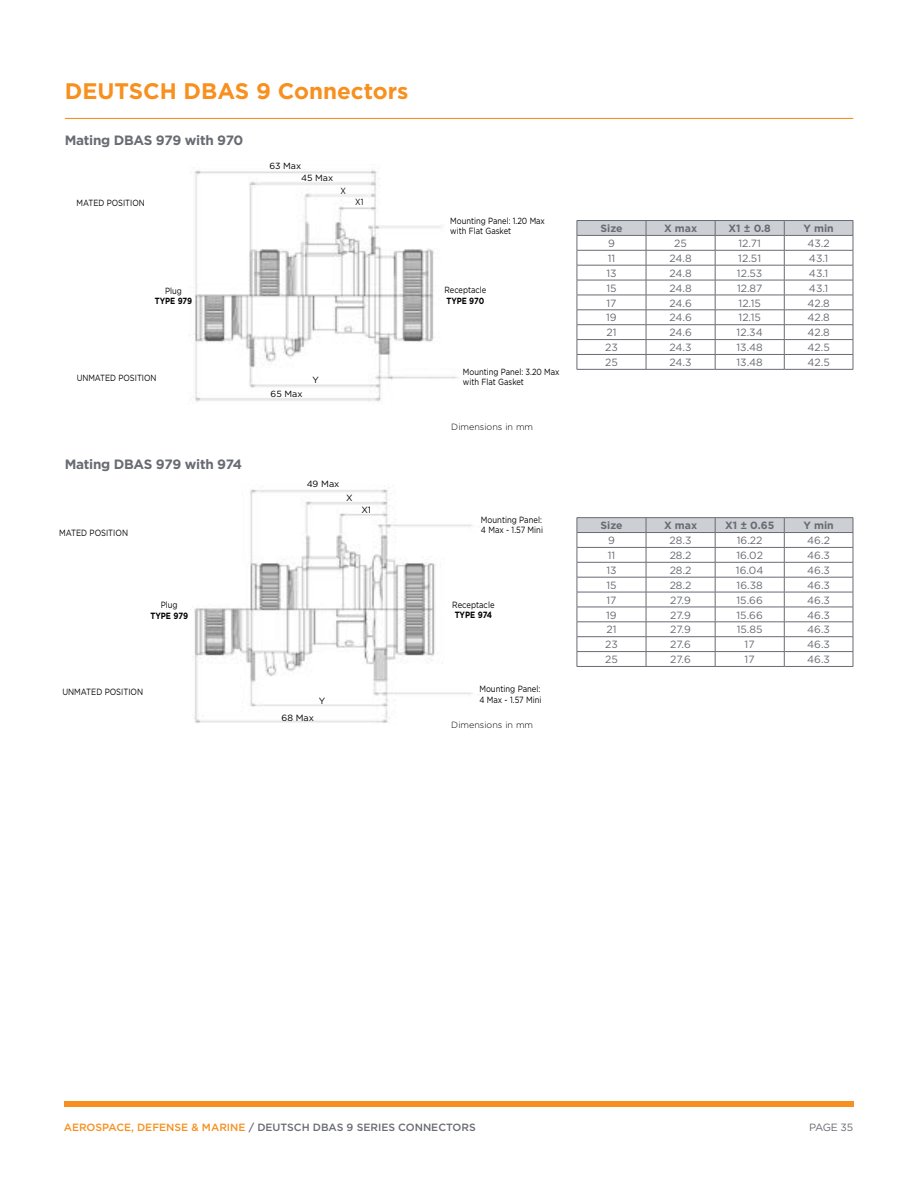
<style>
.page{position:relative;width:918px;height:1188px;background:#fff}
.page>*{position:absolute;margin:0;border:0;box-sizing:border-box;transform-origin:0 0}
.t1{font:700 22.5px "Gotham";color:#f7901e}
.t2{font:700 13.5px "Gotham";letter-spacing:-.02em;color:#696b73}
.t3{font:10.5px "Gotham";color:#696b73}
.t4{font:500 10.5px "Gotham";color:#696b73}
.t5{font:700 10.5px "Gotham";color:#696b73}
.t6{font:9px/10.4px "Gotham";color:#000;scale:.85 1}
.t7{font:300 9px "Gotham";color:#000}
.t8{font:700 9px "Gotham";color:#000;scale:.85 1}
.t9{font:9px "Gotham";color:#000}
.t10{font:8.85px/10.2px "Gotham";color:#000;scale:.85 1}
.t11{font:8.85px "Gotham";color:#000}
.t12{font:700 8.85px "Gotham";color:#000;scale:.85 1}
.s1{color:#f7901e}
</style>
<div class="page">
<div style="left:65px;top:1101px;width:789px;height:6px;background:#f7901e"></div>
<img style="left:194px;top:489px;width:279px;height:234px">
<hr style="left:65px;top:118px;width:788px;height:1px;background:#f7901e">
<img style="left:194px;top:170px;width:265px;height:232px">
<hr style="left:646px;top:220px;width:69px;height:1px;background:#696b73">
<hr style="left:715px;top:220px;width:69px;height:1px;background:#696b73">
<hr style="left:784px;top:220px;width:69px;height:1px;background:#696b73">
<hr style="left:646px;top:369px;width:69px;height:1px;background:#696b73">
<hr style="left:715px;top:369px;width:69px;height:1px;background:#696b73">
<hr style="left:784px;top:369px;width:69px;height:1px;background:#696b73">
<hr style="left:577px;top:220px;width:69px;height:1px;background:#696b73">
<svg style="left:577px;top:221px;width:277px;height:148px"></svg>
<hr style="left:577px;top:369px;width:69px;height:1px;background:#696b73">
<hr style="left:646px;top:517px;width:69px;height:1px;background:#696b73">
<hr style="left:715px;top:517px;width:69px;height:1px;background:#696b73">
<hr style="left:784px;top:517px;width:69px;height:1px;background:#696b73">
<hr style="left:646px;top:666px;width:69px;height:1px;background:#696b73">
<hr style="left:715px;top:666px;width:69px;height:1px;background:#696b73">
<hr style="left:784px;top:666px;width:69px;height:1px;background:#696b73">
<hr style="left:577px;top:517px;width:69px;height:1px;background:#696b73">
<svg style="left:577px;top:518px;width:277px;height:148px"></svg>
<hr style="left:577px;top:666px;width:69px;height:1px;background:#696b73">
<h1 class="t1" style="left:65px;top:76px;width:345px">DEUTSCH DBAS 9 Connectors</h1>
<p class="t2" style="left:65px;top:131px;width:180px">Mating DBAS 979 with 970</p>
<p class="t11" style="left:269px;top:160px;width:33px">63 Max</p>
<p class="t11" style="left:301px;top:172px;width:34px">45 Max</p>
<p class="t10" style="left:340px;top:185px;width:8px">X</p>
<p class="t10" style="left:77px;top:198px;width:82px">MATED POSITION</p>
<p class="t10" style="left:355px;top:197px;width:11px">X1</p>
<p class="t10" style="left:165px;top:285px;width:21px">Plug</p>
<p class="t12" style="left:155px;top:295px;width:45px">TYPE 979</p>
<p class="t10" style="left:450px;top:216px;width:113px">Mounting Panel: 1.20 Max with Flat Gasket</p>
<p class="t10" style="left:444px;top:285px;width:51px">Receptacle</p>
<p class="t12" style="left:447px;top:295px;width:46px">TYPE 970</p>
<p class="t5" style="left:600px;top:221px;width:24px">Size</p>
<p class="t5" style="left:664px;top:221px;width:35px">X max</p>
<p class="t5" style="left:729px;top:221px;width:44px">X1 ± 0.8</p>
<p class="t5" style="left:803px;top:221px;width:32px">Y min</p>
<p class="t3" style="left:608px;top:237px;width:8px">9</p>
<p class="t3" style="left:674px;top:237px;width:14px">25</p>
<p class="t3" style="left:738px;top:237px;width:24px">12.71</p>
<p class="t3" style="left:807px;top:237px;width:24px">43.2</p>
<p class="t3" style="left:608px;top:251px;width:9px">11</p>
<p class="t3" style="left:669px;top:251px;width:24px">24.8</p>
<p class="t3" style="left:738px;top:251px;width:24px">12.51</p>
<p class="t3" style="left:809px;top:251px;width:21px">43.1</p>
<p class="t3" style="left:606px;top:266px;width:12px">13</p>
<p class="t3" style="left:669px;top:266px;width:24px">24.8</p>
<p class="t3" style="left:737px;top:266px;width:27px">12.53</p>
<p class="t3" style="left:809px;top:266px;width:21px">43.1</p>
<p class="t3" style="left:606px;top:281px;width:12px">15</p>
<p class="t3" style="left:669px;top:281px;width:24px">24.8</p>
<p class="t3" style="left:737px;top:281px;width:27px">12.87</p>
<p class="t3" style="left:809px;top:281px;width:21px">43.1</p>
<p class="t3" style="left:606px;top:296px;width:12px">17</p>
<p class="t3" style="left:669px;top:296px;width:24px">24.6</p>
<p class="t3" style="left:739px;top:296px;width:24px">12.15</p>
<p class="t3" style="left:807px;top:296px;width:24px">42.8</p>
<p class="t3" style="left:606px;top:311px;width:12px">19</p>
<p class="t3" style="left:669px;top:311px;width:24px">24.6</p>
<p class="t3" style="left:739px;top:311px;width:24px">12.15</p>
<p class="t3" style="left:807px;top:311px;width:24px">42.8</p>
<p class="t3" style="left:606px;top:326px;width:12px">21</p>
<p class="t3" style="left:669px;top:326px;width:24px">24.6</p>
<p class="t3" style="left:737px;top:326px;width:28px">12.34</p>
<p class="t3" style="left:807px;top:326px;width:24px">42.8</p>
<p class="t3" style="left:605px;top:341px;width:14px">23</p>
<p class="t3" style="left:670px;top:341px;width:24px">24.3</p>
<p class="t3" style="left:736px;top:341px;width:28px">13.48</p>
<p class="t3" style="left:807px;top:341px;width:24px">42.5</p>
<p class="t3" style="left:605px;top:356px;width:14px">25</p>
<p class="t3" style="left:670px;top:356px;width:24px">24.3</p>
<p class="t3" style="left:736px;top:356px;width:28px">13.48</p>
<p class="t3" style="left:807px;top:356px;width:24px">42.5</p>
<p class="t10" style="left:77px;top:373px;width:96px">UNMATED POSITION</p>
<p class="t11" style="left:313px;top:374px;width:8px">Y</p>
<p class="t10" style="left:463px;top:366px;width:115px">Mounting Panel: 3.20 Max with Flat Gasket</p>
<p class="t11" style="left:271px;top:388px;width:33px">65 Max</p>
<p class="t7" style="left:451px;top:421px;width:83px">Dimensions in mm</p>
<p class="t2" style="left:65px;top:455px;width:179px">Mating DBAS 979 with 974</p>
<p class="t9" style="left:307px;top:478px;width:34px">49 Max</p>
<p class="t9" style="left:346px;top:492px;width:8px">X</p>
<p class="t9" style="left:361px;top:504px;width:11px">X1</p>
<p class="t6" style="left:59px;top:528px;width:83px">MATED POSITION</p>
<p class="t6" style="left:161px;top:600px;width:21px">Plug</p>
<p class="t8" style="left:150px;top:609px;width:46px">TYPE 979</p>
<p class="t6" style="left:481px;top:514px;width:74px">Mounting Panel:<br>4 Max - 1.57 Mini</p>
<p class="t6" style="left:452px;top:599px;width:51px">Receptacle</p>
<p class="t8" style="left:455px;top:609px;width:45px">TYPE 974</p>
<p class="t5" style="left:600px;top:519px;width:24px">Size</p>
<p class="t5" style="left:664px;top:519px;width:35px">X max</p>
<p class="t5" style="left:725px;top:519px;width:51px">X1 ± 0.65</p>
<p class="t5" style="left:803px;top:519px;width:32px">Y min</p>
<p class="t3" style="left:608px;top:534px;width:8px">9</p>
<p class="t3" style="left:670px;top:534px;width:23px">28.3</p>
<p class="t3" style="left:737px;top:534px;width:27px">16.22</p>
<p class="t3" style="left:807px;top:534px;width:24px">46.2</p>
<p class="t3" style="left:608px;top:549px;width:9px">11</p>
<p class="t3" style="left:670px;top:549px;width:23px">28.2</p>
<p class="t3" style="left:736px;top:549px;width:28px">16.02</p>
<p class="t3" style="left:807px;top:549px;width:24px">46.3</p>
<p class="t3" style="left:606px;top:563px;width:12px">13</p>
<p class="t3" style="left:670px;top:563px;width:23px">28.2</p>
<p class="t3" style="left:736px;top:563px;width:29px">16.04</p>
<p class="t3" style="left:807px;top:563px;width:24px">46.3</p>
<p class="t3" style="left:606px;top:578px;width:12px">15</p>
<p class="t3" style="left:670px;top:578px;width:23px">28.2</p>
<p class="t3" style="left:737px;top:578px;width:28px">16.38</p>
<p class="t3" style="left:807px;top:578px;width:24px">46.3</p>
<p class="t3" style="left:606px;top:593px;width:12px">17</p>
<p class="t3" style="left:670px;top:593px;width:22px">27.9</p>
<p class="t3" style="left:737px;top:593px;width:28px">15.66</p>
<p class="t3" style="left:807px;top:593px;width:24px">46.3</p>
<p class="t3" style="left:606px;top:608px;width:12px">19</p>
<p class="t3" style="left:670px;top:608px;width:22px">27.9</p>
<p class="t3" style="left:737px;top:608px;width:28px">15.66</p>
<p class="t3" style="left:807px;top:608px;width:24px">46.3</p>
<p class="t3" style="left:606px;top:623px;width:12px">21</p>
<p class="t3" style="left:670px;top:623px;width:22px">27.9</p>
<p class="t3" style="left:737px;top:623px;width:27px">15.85</p>
<p class="t3" style="left:807px;top:623px;width:24px">46.3</p>
<p class="t3" style="left:605px;top:638px;width:14px">23</p>
<p class="t3" style="left:670px;top:638px;width:22px">27.6</p>
<p class="t3" style="left:745px;top:638px;width:12px">17</p>
<p class="t3" style="left:807px;top:638px;width:24px">46.3</p>
<p class="t3" style="left:605px;top:653px;width:14px">25</p>
<p class="t3" style="left:670px;top:653px;width:22px">27.6</p>
<p class="t3" style="left:745px;top:653px;width:12px">17</p>
<p class="t3" style="left:807px;top:653px;width:24px">46.3</p>
<p class="t6" style="left:62px;top:686px;width:97px">UNMATED POSITION</p>
<p class="t9" style="left:319px;top:695px;width:8px">Y</p>
<p class="t6" style="left:479px;top:684px;width:74px">Mounting Panel:<br>4 Max - 1.57 Mini</p>
<p class="t9" style="left:282px;top:712px;width:34px">68 Max</p>
<p class="t7" style="left:451px;top:719px;width:83px">Dimensions in mm</p>
<p class="t4" style="left:64px;top:1120px;width:414px"><span class="s1">AEROSPACE, DEFENSE &amp; MARINE</span> / DEUTSCH DBAS 9 SERIES CONNECTORS</p>
<p class="t3" style="left:809px;top:1121px;width:46px">PAGE 35</p>
</div>
